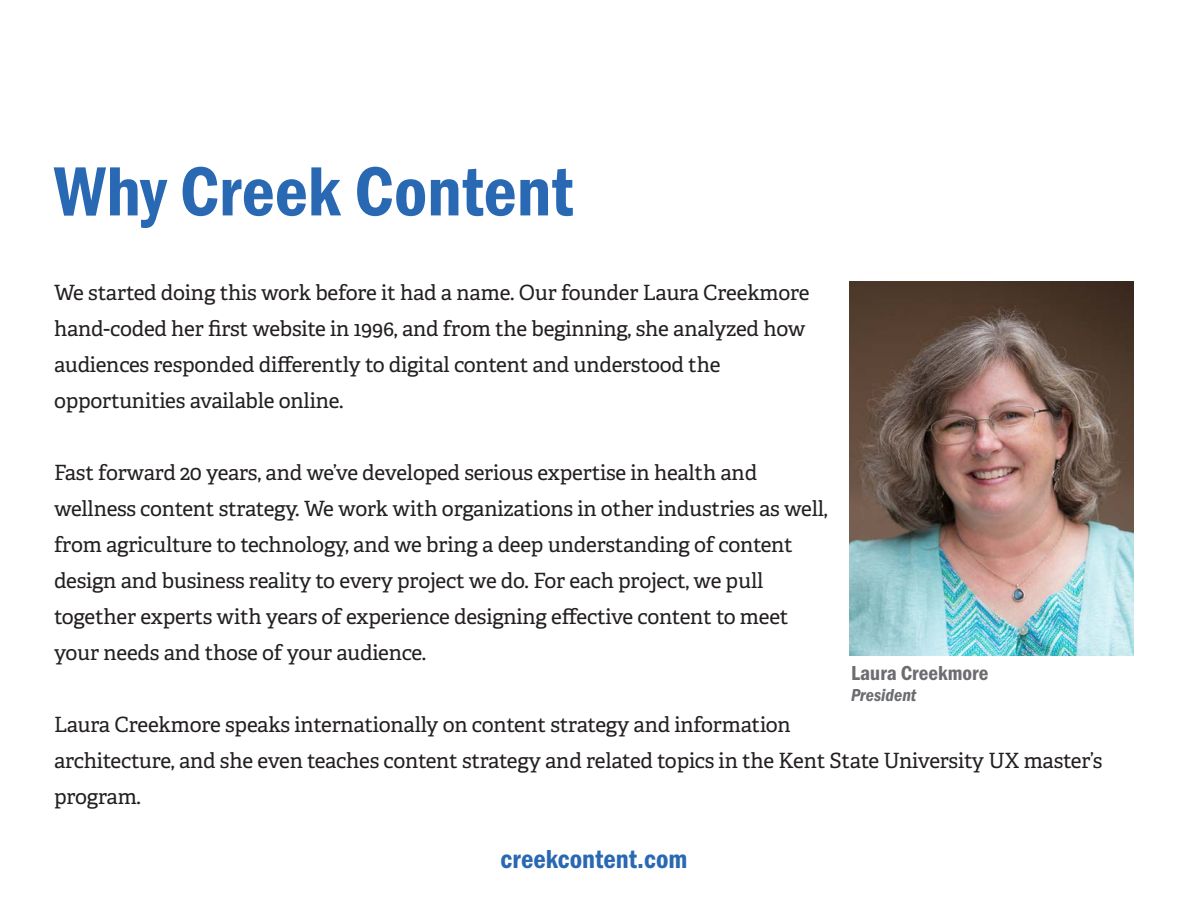
<style>
.page{position:relative;width:1188px;height:918px;background:#fff}
.page>*{position:absolute;margin:0;border:0;box-sizing:border-box;transform-origin:0 0}
.t1{font:72px "Franklin Gothic URW Con Dem";color:#2968b3}
.t2{font:27px "Franklin Gothic URW Con Dem";color:#2968b3}
.t3{font:21px/36px "Adelle";letter-spacing:-.01em;color:#231f20}
.t4{font:21px "Franklin Gothic URW Con Dem";color:#6c6d70}
.t5{font:18px "Franklin Gothic URW Con Dem Ita";color:#6c6d70}
</style>
<div class="page">
<img style="left:850px;top:281px;width:284px;height:375px">
<p class="t1" style="left:54px;top:143px;width:521px">Why Creek Content</p>
<p class="t3" style="left:54px;top:275px;width:757px">We started doing this work before it had a name. Our founder Laura Creekmore hand-coded her first website in 1996, and from the beginning, she analyzed how audiences responded differently to digital content and understood the opportunities available online.</p>
<p class="t3" style="left:54px;top:455px;width:775px">Fast forward 20 years, and we’ve developed serious expertise in health and wellness content strategy. We work with organizations in other industries as well, from agriculture to technology, and we bring a deep understanding of content design and business reality to every project we do. For each project, we pull together experts with years of experience designing effective content to meet your needs and those of your audience.</p>
<p class="t4" style="left:851px;top:659px;width:139px">Laura Creekmore</p>
<p class="t5" style="left:851px;top:685px;width:67px">President</p>
<p class="t3" style="left:54px;top:707px;width:1050px">Laura Creekmore speaks internationally on content strategy and information<br>architecture, and she even teaches content strategy and related topics in the Kent State University UX master’s program.</p>
<p class="t2" style="left:501px;top:841px;width:188px">creekcontent.com</p>
</div>
